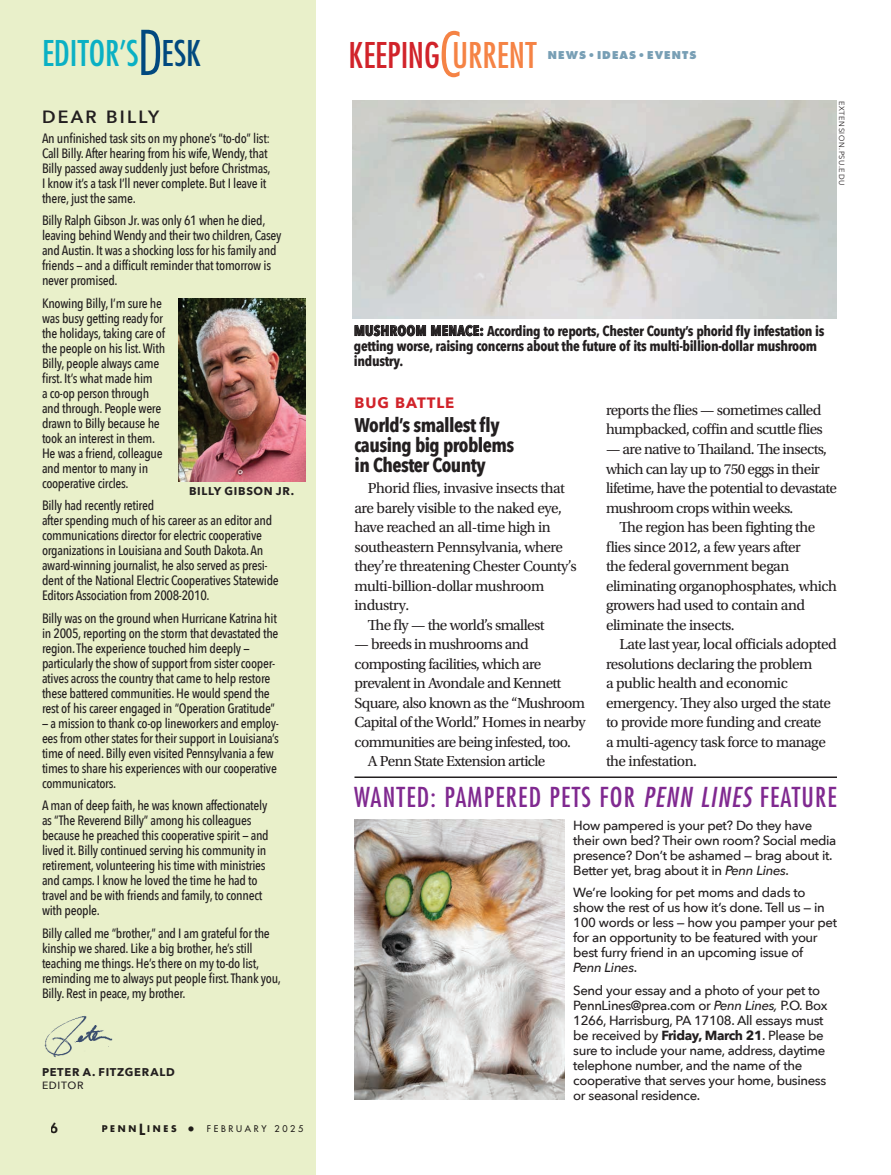
<style>
.page{position:relative;width:891px;height:1175px;background:#fff}
.page>*{position:absolute;margin:0;border:0;box-sizing:border-box;transform-origin:0 0}
.t1{font:condensed 34.5px "Futura Std";color:#d1232a}
.t2{font:condensed 34.5px "Futura Std";color:#0bb0c4}
.t3{font:condensed 26.7px "Futura Std";letter-spacing:.045em;color:#802990}
.t4{font:700 19.8px/19.8px "Avenir Next Condensed";letter-spacing:-.03em;color:#231f20}
.t5{font:600 17.7px "Avenir Next";letter-spacing:.125em;color:#231f20}
.t6{font:15.3px/19.5px "Utopia Std";letter-spacing:-.035em;color:#231f20}
.t7{font:700 15px "Avenir Next";letter-spacing:.065em;color:#d1232a}
.t8{font:700 14.25px/15px "Avenir Next Condensed";letter-spacing:-.025em;color:#231f20}
.t9{font:500 13.5px/15px "Avenir Next Condensed";letter-spacing:-.025em;color:#231f20}
.t10{font:800 13.5px "Futura Std";color:#231f20}
.t11{font:500 13.2px/15px "Avenir Next";letter-spacing:-.03em;color:#231f20}
.t12{font:700 11.25px "Avenir Next";letter-spacing:.065em;color:#231f20}
.t13{font:800 10.5px "Futura Std";letter-spacing:.1em;color:#789fb5}
.t14{font:500 10.5px "Avenir Next";letter-spacing:.06em;color:#231f20}
.t15{font:500 9px "Futura Std";letter-spacing:.3em;color:#231f20}
.t16{font:7.5px "Avenir Next";letter-spacing:.075em;color:#231f20}
.s1{font-weight:300;font-size:60px;color:#01497f}
.s2{color:#01497f}
.s3{font-weight:700}
.s4{font-weight:800;font-size:15px}
.s5{font-weight:700;font-size:13.5px}
.s6{font-weight:300;font-size:60px;color:#f58345}
.s7{color:#f58345}
.s8{font-size:14.1px}
.s9{font-style:italic}
</style>
<div class="page">
<div style="left:0;top:0;width:316px;height:1174px;background:#e9f0ca"></div>
<img style="left:44px;top:1016px;width:69px;height:42px">
<img style="left:355px;top:819px;width:209px;height:280px">
<hr style="left:354px;top:776px;width:483px;height:2px;background:#231f20">
<img style="left:353px;top:101px;width:484px;height:217px">
<img style="left:178px;top:298px;width:127px;height:183px">
<h1 class="t2" style="left:42px;top:33px;width:160px">EDITOR’S<span class="s1">D</span><span class="s2">ESK</span></h1>
<h3 class="t5" style="left:42px;top:102px;width:119px">DEAR BILLY</h3>
<p class="t9" style="left:42px;top:130px;width:230px">An unfinished task sits on my phone’s “to-do” list:<br>Call Billy. After hearing from his wife, Wendy, that Billy passed away suddenly just before Christmas, I know it’s a task I’ll never complete. But I leave it there, just the same.</p>
<p class="t9" style="left:42px;top:213px;width:241px">Billy Ralph Gibson Jr. was only 61 when he died, leaving behind Wendy and their two children, Casey and Austin. It was a shocking loss for his family and friends — and a difficult reminder that tomorrow is never promised.</p>
<p class="t9" style="left:42px;top:295px;width:125px">Knowing Billy, I’m sure he was busy getting ready for the holidays, taking care of the people on his list. With<br>Billy, people always came first. It’s what made him<br>a co-op person through and through. People were drawn to Billy because he took an interest in them.<br>He was a friend, colleague and mentor to many in cooperative circles.</p>
<p class="t9" style="left:42px;top:498px;width:238px">Billy had recently retired<br>after spending much of his career as an editor and communications director for electric cooperative organizations in Louisiana and South Dakota. An award-winning journalist, he also served as presi&shy;dent of the National Electric Cooperatives Statewide Editors Association from 2008-2010.</p>
<p class="t9" style="left:42px;top:610px;width:238px">Billy was on the ground when Hurricane Katrina hit in 2005, reporting on the storm that devastated the region. The experience touched him deeply — particularly the show of support from sister cooper&shy;atives across the country that came to help restore these battered communities. He would spend the rest of his career engaged in “Operation Gratitude”</p>
<p class="t9" style="left:42px;top:715px;width:238px">— a mission to thank co-op lineworkers and employ&shy;ees from other states for their support in Louisiana’s time of need. Billy even visited Pennsylvania a few times to share his experiences with our cooperative communicators.</p>
<p class="t9" style="left:42px;top:798px;width:228px">A man of deep faith, he was known affectionately as “The Reverend Billy” among his colleagues because he preached this cooperative spirit — and lived it. Billy continued serving his community in retirement, volunteering his time with ministries and camps. I know he loved the time he had to travel and be with friends and family, to connect with people.</p>
<p class="t9" style="left:42px;top:925px;width:241px">Billy called me “brother,” and I am grateful for the kinship we shared. Like a big brother, he’s still teaching me things. He’s there on my to-do list, reminding me to always put people first. Thank you, Billy. Rest in peace, my brother.</p>
<p class="t12" style="left:189px;top:481px;width:107px">BILLY GIBSON JR.</p>
<p class="t12" style="left:42px;top:1062px;width:134px">PETER A. FITZGERALD</p>
<p class="t14" style="left:42px;top:1076px;width:43px">EDITOR</p>
<p class="t10" style="left:51px;top:1119px;width:9px">6</p>
<p class="t15" style="left:102px;top:1123px;width:203px"><span class="s3">PENN</span><span class="s4">L</span><span class="s3">INES</span> <span class="s5">•</span> FEBRUARY 2025</p>
<h1 class="t1" style="left:349px;top:34px;width:189px">KEEPING<span class="s6">C</span><span class="s7">URRENT</span></h1>
<p class="t13" style="left:548px;top:48px;width:150px">NEWS•IDEAS•EVENTS</p>
<p class="t16" style="left:848px;top:101px;width:86px;rotate:90deg">EXTENSION.PSU.EDU</p>
<p class="t8" style="left:354px;top:323px;width:472px"><span class="s8">MUSHROOM MENACE:</span> According to reports, Chester County’s phorid fly infestation is getting worse, raising concerns about the future of its multi-billion-dollar mushroom industry.</p>
<p class="t6" style="left:606px;top:400px;width:218px">reports the flies — sometimes called humpbacked, coffin and scuttle flies</p>
<p class="t6" style="left:606px;top:439px;width:232px">— are native to Thailand. The insects, which can lay up to 750 eggs in their lifetime, have the potential to devastate mushroom crops within weeks.</p>
<p class="t6" style="left:606px;top:517px;width:232px;text-indent:13px">The region has been fighting the flies since 2012, a few years after<br>the federal government began eliminating organophosphates, which growers had used to contain and eliminate the insects.</p>
<p class="t6" style="left:606px;top:634px;width:232px;text-indent:13px">Late last year, local officials adopted resolutions declaring the problem<br>a public health and economic emergency. They also urged the state to provide more funding and create<br>a multi-agency task force to manage the infestation.</p>
<h2 class="t3" style="left:354px;top:780px;width:484px">WANTED: PAMPERED PETS FOR <span class="s9">PENN LINES</span> FEATURE</h2>
<p class="t11" style="left:573px;top:817px;width:265px">How pampered is your pet? Do they have their own bed? Their own room? Social media presence? Don’t be ashamed — brag about it.<br>Better yet, brag about it in <span class="s9">Penn Lines</span>.</p>
<p class="t11" style="left:573px;top:884px;width:265px">We’re looking for pet moms and dads to show the rest of us how it’s done. Tell us — in 100 words or less — how you pamper your pet for an opportunity to be featured with your best furry friend in an upcoming issue of<br><span class="s9">Penn Lines</span>.</p>
<p class="t11" style="left:573px;top:982px;width:256px">Send your essay and a photo of your pet to PennLines@prea.com or <span class="s9">Penn Lines,</span> P.O. Box 1266, Harrisburg, PA 17108. All essays must be received by <span class="s3">Friday, March 21</span>. Please be sure to include your name, address, daytime telephone number, and the name of the cooperative that serves your home, business or seasonal residence.</p>
<p class="t7" style="left:354px;top:390px;width:101px">BUG BATTLE</p>
<h3 class="t4" style="left:354px;top:415px;width:161px">World’s smallest fly causing big problems in Chester County</h3>
<p class="t6" style="left:368px;top:478px;width:198px">Phorid flies, invasive insects that</p>
<p class="t6" style="left:355px;top:498px;width:209px">are barely visible to the naked eye,</p>
<p class="t6" style="left:355px;top:517px;width:198px">have reached an all-time high in</p>
<p class="t6" style="left:355px;top:537px;width:210px">southeastern Pennsylvania, where</p>
<p class="t6" style="left:355px;top:556px;width:224px">they’re threatening Chester County’s</p>
<p class="t6" style="left:355px;top:576px;width:191px">multi-billion-dollar mushroom</p>
<p class="t6" style="left:355px;top:595px;width:56px">industry.</p>
<p class="t6" style="left:368px;top:615px;width:178px">The fly — the world’s smallest</p>
<p class="t6" style="left:355px;top:634px;width:176px">— breeds in mushrooms and</p>
<p class="t6" style="left:355px;top:654px;width:188px">composting facilities, which are</p>
<p class="t6" style="left:355px;top:673px;width:208px">prevalent in Avondale and Kennett</p>
<p class="t6" style="left:355px;top:693px;width:232px">Square, also known as the “Mushroom</p>
<p class="t6" style="left:355px;top:712px;width:233px">Capital of the World.” Homes in nearby</p>
<p class="t6" style="left:355px;top:732px;width:218px">communities are being infested, too.</p>
<p class="t6" style="left:368px;top:751px;width:179px">A Penn State Extension article</p>
</div>
